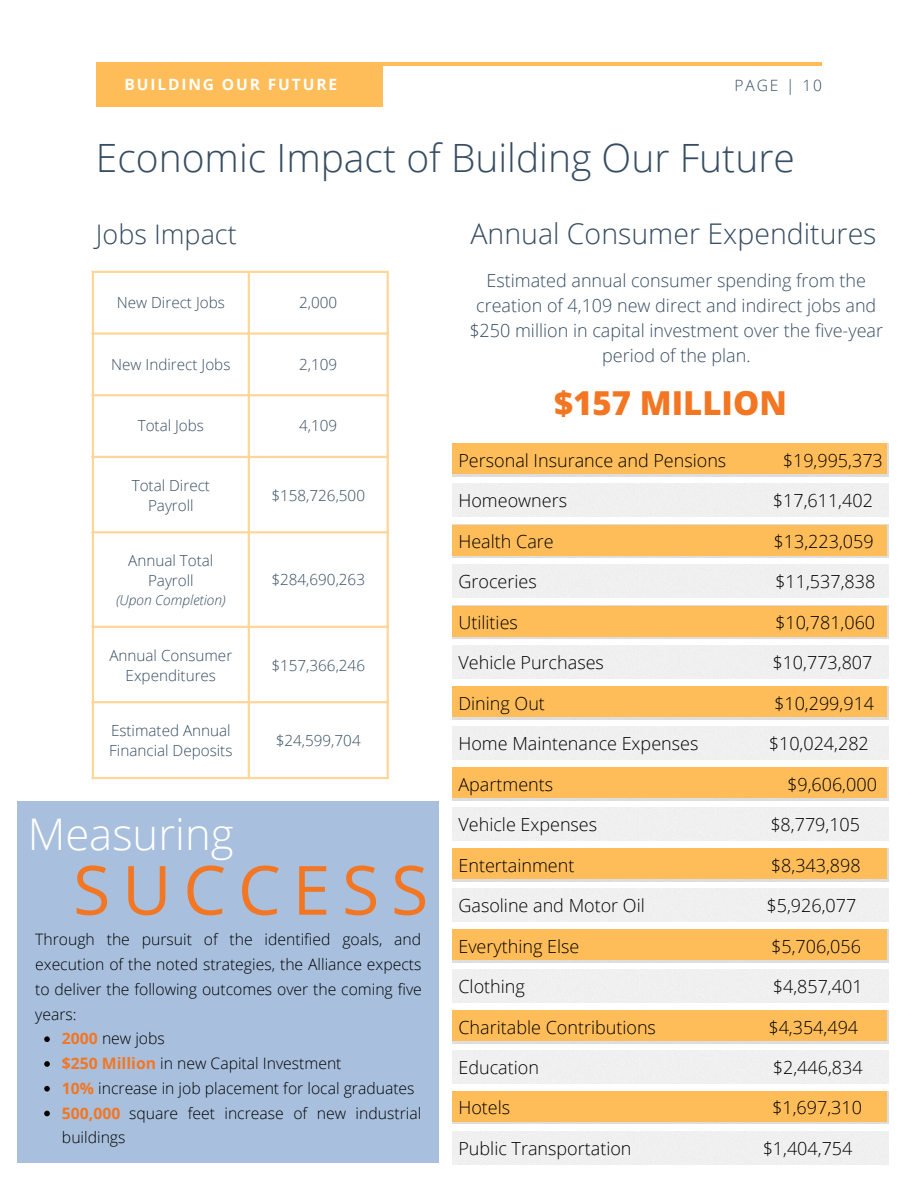
<style>
.page{position:relative;width:918px;height:1188px;background:#fff}
.page>*{position:absolute;margin:0;border:0;box-sizing:border-box;transform-origin:0 0}
.t1{font:67.95px "Open Sans";letter-spacing:.175em;color:#f37622}
.t2{font:300 43.65px "Open Sans";color:#fff}
.t3{font:300 39px "Open Sans";color:#364d62}
.t4{font:800 33px "Open Sans";color:#f37622}
.t5{font:300 28.5px "Open Sans";color:#364d62}
.t6{font:300 27px "Open Sans";color:#364d62}
.t7{font:300 18px "Open Sans";color:#000}
.t8{font:300 18px/24.8px "Open Sans";color:#364d62;text-align:center}
.t9{font:300 15.75px/24.8px "Open Sans";color:#000}
.t10{font:700 15.6px "Open Sans";letter-spacing:.12em;color:#fff}
.t11{font:300 15.6px "Open Sans";letter-spacing:.12em;color:#364d62}
.t12{font:300 15.3px/20.2px "Open Sans";color:#364d62;text-align:center}
.t13{font:italic 300 13.8px "Open Sans";color:#364d62}
.s1{font-weight:700;color:#f37622}
</style>
<div class="page">
<hr style="left:96px;top:62px;width:726px;height:4px;background:#ffbd59">
<div style="left:96px;top:62px;width:287px;height:44px;background:#ffbd59"></div>
<hr style="left:92px;top:273px;width:2px;height:504px;background:#ffd699">
<hr style="left:248px;top:273px;width:2px;height:504px;background:#ffd699">
<hr style="left:387px;top:273px;width:2px;height:504px;background:#ffd699">
<hr style="left:92px;top:271px;width:297px;height:2px;background:#ffd699">
<hr style="left:92px;top:332px;width:297px;height:3px;background:#ffd699">
<hr style="left:92px;top:394px;width:297px;height:2px;background:#ffd699">
<hr style="left:92px;top:456px;width:297px;height:2px;background:#ffd699">
<hr style="left:92px;top:531px;width:297px;height:2px;background:#ffd699">
<hr style="left:92px;top:626px;width:297px;height:2px;background:#ffd699">
<hr style="left:92px;top:701px;width:297px;height:2px;background:#ffd699">
<hr style="left:92px;top:777px;width:297px;height:2px;background:#ffd699">
<img style="left:452px;top:525px;width:437px;height:32px">
<img style="left:452px;top:606px;width:437px;height:32px">
<img style="left:452px;top:767px;width:437px;height:33px">
<img style="left:452px;top:1010px;width:437px;height:33px">
<img style="left:452px;top:1091px;width:437px;height:33px">
<div style="left:452px;top:444px;width:435px;height:30px;background:#ffbd59"></div>
<div style="left:452px;top:525px;width:435px;height:30px;background:#ffbd59"></div>
<div style="left:452px;top:606px;width:435px;height:30px;background:#ffbd59"></div>
<div style="left:452px;top:686px;width:435px;height:31px;background:#ffbd59"></div>
<div style="left:452px;top:768px;width:435px;height:30px;background:#ffbd59"></div>
<div style="left:452px;top:848px;width:435px;height:31px;background:#ffbd59"></div>
<div style="left:452px;top:929px;width:435px;height:31px;background:#ffbd59"></div>
<div style="left:452px;top:1011px;width:435px;height:30px;background:#ffbd59"></div>
<div style="left:452px;top:1092px;width:435px;height:30px;background:#ffbd59"></div>
<div style="left:17px;top:801px;width:422px;height:361px;background:#a8c0dd"></div>
<svg style="left:44px;top:1036px;width:6px;height:6px"></svg>
<svg style="left:44px;top:1061px;width:6px;height:6px"></svg>
<svg style="left:44px;top:1086px;width:6px;height:6px"></svg>
<svg style="left:44px;top:1111px;width:6px;height:5px"></svg>
<p class="t10" style="left:124px;top:73px;width:214px">BUILDING OUR FUTURE</p>
<p class="t11" style="left:735px;top:74px;width:89px">PAGE | 10</p>
<h3 class="t3" style="left:96px;top:130px;width:700px">Economic Impact of Building Our Future</h3>
<h3 class="t6" style="left:96px;top:216px;width:142px">Jobs Impact</h3>
<p class="t12" style="left:117px;top:292px;width:110px">New Direct Jobs</p>
<p class="t12" style="left:299px;top:292px;width:40px">2,000</p>
<p class="t12" style="left:111px;top:354px;width:121px">New Indirect Jobs</p>
<p class="t12" style="left:299px;top:354px;width:40px">2,109</p>
<p class="t12" style="left:138px;top:415px;width:68px">Total Jobs</p>
<p class="t12" style="left:299px;top:415px;width:40px">4,109</p>
<p class="t12" style="left:132px;top:475px;width:80px">Total Direct<br>Payroll</p>
<p class="t12" style="left:272px;top:485px;width:95px">$158,726,500</p>
<p class="t12" style="left:128px;top:550px;width:87px">Annual Total<br>Payroll</p>
<p class="t13" style="left:116px;top:591px;width:111px">(Upon Completion)</p>
<p class="t12" style="left:272px;top:569px;width:95px">$284,690,263</p>
<p class="t12" style="left:109px;top:645px;width:124px">Annual Consumer<br>Expenditures</p>
<p class="t12" style="left:272px;top:655px;width:95px">$157,366,246</p>
<p class="t12" style="left:109px;top:720px;width:125px;text-align:left">Estimated Annual<br>Financial Deposits</p>
<p class="t12" style="left:276px;top:730px;width:86px">$24,599,704</p>
<h2 class="t2" style="left:28px;top:803px;width:207px">Measuring</h2>
<h1 class="t1" style="left:73px;top:842px;width:357px">SUCCESS</h1>
<p class="t9" style="left:35px;top:927px;width:388px;text-align:justify">Through the pursuit of the identified goals, and execution of the noted strategies, the Alliance expects to deliver the following outcomes over the coming five years:</p>
<p class="t9" style="left:62px;top:1026px;width:361px"><span class="s1">2000</span> new jobs<br><span class="s1">$250 Million</span> in new Capital Investment<br><span class="s1">10%</span> increase in job placement for local graduates<br><span class="s1">500,000</span> square feet increase of new industrial buildings</p>
<h3 class="t5" style="left:470px;top:214px;width:408px">Annual Consumer Expenditures</h3>
<p class="t8" style="left:469px;top:268px;width:415px">Estimated annual consumer spending from the creation of 4,109 new direct and indirect jobs and $250 million in capital investment over the five-year period of the plan.</p>
<h3 class="t4" style="left:554px;top:380px;width:234px">$157 MILLION</h3>
<p class="t7" style="left:458px;top:447px;width:269px">Personal Insurance and Pensions</p>
<p class="t7" style="left:783px;top:447px;width:102px">$19,995,373</p>
<p class="t7" style="left:458px;top:488px;width:110px">Homeowners</p>
<p class="t7" style="left:773px;top:488px;width:102px">$17,611,402</p>
<p class="t7" style="left:458px;top:528px;width:97px">Health Care</p>
<p class="t7" style="left:774px;top:528px;width:102px">$13,223,059</p>
<p class="t7" style="left:458px;top:569px;width:80px">Groceries</p>
<p class="t7" style="left:775px;top:569px;width:102px">$11,537,838</p>
<p class="t7" style="left:458px;top:609px;width:61px">Utilities</p>
<p class="t7" style="left:775px;top:609px;width:102px">$10,781,060</p>
<p class="t7" style="left:458px;top:650px;width:147px">Vehicle Purchases</p>
<p class="t7" style="left:772px;top:650px;width:102px">$10,773,807</p>
<p class="t7" style="left:458px;top:690px;width:88px">Dining Out</p>
<p class="t7" style="left:774px;top:690px;width:102px">$10,299,914</p>
<p class="t7" style="left:458px;top:731px;width:241px">Home Maintenance Expenses</p>
<p class="t7" style="left:769px;top:731px;width:102px">$10,024,282</p>
<p class="t7" style="left:458px;top:771px;width:96px">Apartments</p>
<p class="t7" style="left:787px;top:771px;width:91px">$9,606,000</p>
<p class="t7" style="left:458px;top:812px;width:140px">Vehicle Expenses</p>
<p class="t7" style="left:770px;top:812px;width:91px">$8,779,105</p>
<p class="t7" style="left:458px;top:852px;width:117px">Entertainment</p>
<p class="t7" style="left:771px;top:852px;width:91px">$8,343,898</p>
<p class="t7" style="left:458px;top:893px;width:188px">Gasoline and Motor Oil</p>
<p class="t7" style="left:767px;top:893px;width:91px">$5,926,077</p>
<p class="t7" style="left:458px;top:933px;width:122px">Everything Else</p>
<p class="t7" style="left:771px;top:933px;width:91px">$5,706,056</p>
<p class="t7" style="left:458px;top:974px;width:68px">Clothing</p>
<p class="t7" style="left:773px;top:974px;width:91px">$4,857,401</p>
<p class="t7" style="left:458px;top:1014px;width:199px">Charitable Contributions</p>
<p class="t7" style="left:768px;top:1014px;width:91px">$4,354,494</p>
<p class="t7" style="left:458px;top:1055px;width:82px">Education</p>
<p class="t7" style="left:773px;top:1055px;width:91px">$2,446,834</p>
<p class="t7" style="left:458px;top:1095px;width:53px">Hotels</p>
<p class="t7" style="left:772px;top:1095px;width:91px">$1,697,310</p>
<p class="t7" style="left:458px;top:1136px;width:175px">Public Transportation</p>
<p class="t7" style="left:763px;top:1136px;width:91px">$1,404,754</p>
</div>
